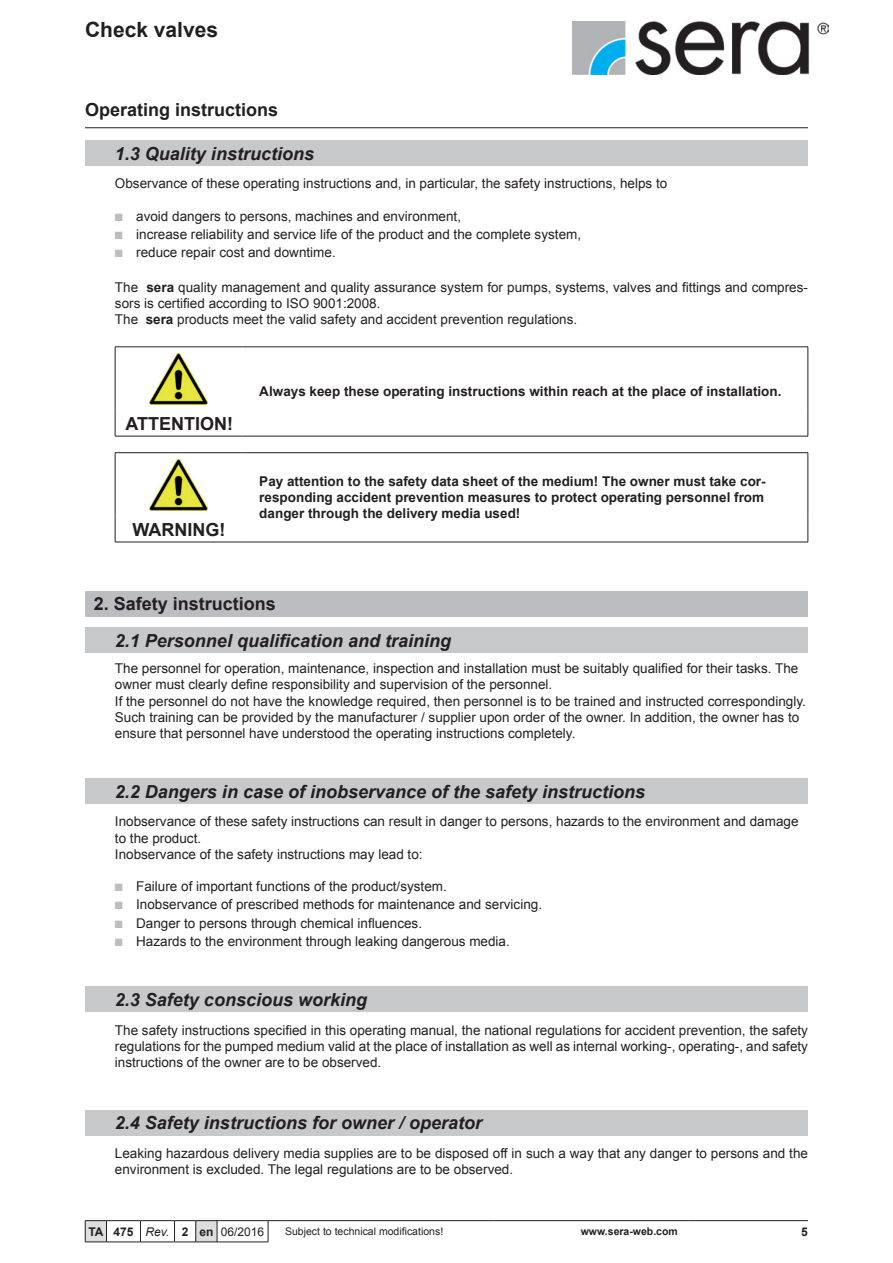
<style>
.page{position:relative;width:893px;height:1263px;background:#fff}
.page>*{position:absolute;margin:0;border:0;box-sizing:border-box;transform-origin:0 0}
.t1{font:700 21px "Arial";color:#231f20}
.t2{font:italic 700 18px "Arial";color:#231f20}
.t3{font:700 18px "Arial";color:#231f20}
.t4{font:13.5px/16.2px "Arial";color:#231f20}
.t5{font:700 13.5px/16.2px "Arial";color:#231f20;text-align:justify}
.t6{font:700 12px "Arial";color:#231f20}
.t7{font:10.5px "Arial";color:#231f20}
.t8{font:700 10.5px "Arial";color:#231f20}
.s1{color:#bcbdc0}
.s2{font-weight:700}
.s3{font-weight:400;font-style:italic}
.s4{font-weight:400}
</style>
<div class="page">
<hr style="left:285px;top:1220px;width:208px;height:1px;background:#231f20">
<hr style="left:493px;top:1220px;width:196px;height:1px;background:#231f20">
<hr style="left:689px;top:1220px;width:119px;height:1px;background:#231f20">
<hr style="left:106px;top:1220px;width:35px;height:1px;background:#231f20">
<hr style="left:141px;top:1220px;width:34px;height:1px;background:#231f20">
<svg style="left:140px;top:1221px;width:1px;height:21px"></svg>
<hr style="left:217px;top:1220px;width:51px;height:1px;background:#231f20">
<svg style="left:268px;top:1220px;width:17px;height:22px"></svg>
<hr style="left:106px;top:1242px;width:35px;height:1px;background:#231f20">
<hr style="left:141px;top:1242px;width:34px;height:1px;background:#231f20">
<svg style="left:174px;top:1220px;width:44px;height:23px"></svg>
<hr style="left:217px;top:1242px;width:51px;height:1px;background:#231f20">
<svg style="left:85px;top:1220px;width:22px;height:23px"></svg>
<img style="left:573px;top:21px;width:255px;height:54px">
<hr style="left:85px;top:127px;width:723px;height:1px;background:#231f20">
<hr style="left:115px;top:347px;width:128px;height:1px;background:#231f20">
<hr style="left:115px;top:347px;width:1px;height:64px;background:#231f20">
<hr style="left:243px;top:347px;width:565px;height:1px;background:#231f20">
<hr style="left:808px;top:347px;width:1px;height:64px;background:#231f20">
<svg style="left:115px;top:411px;width:1px;height:25px"></svg>
<svg style="left:808px;top:411px;width:1px;height:25px"></svg>
<hr style="left:115px;top:436px;width:128px;height:1px;background:#231f20">
<hr style="left:243px;top:436px;width:565px;height:1px;background:#231f20">
<img style="left:149px;top:353px;width:58px;height:51px">
<hr style="left:115px;top:452px;width:128px;height:1px;background:#231f20">
<hr style="left:115px;top:453px;width:1px;height:63px;background:#231f20">
<hr style="left:243px;top:452px;width:565px;height:1px;background:#231f20">
<hr style="left:808px;top:453px;width:1px;height:63px;background:#231f20">
<svg style="left:115px;top:516px;width:1px;height:26px"></svg>
<svg style="left:808px;top:516px;width:1px;height:26px"></svg>
<hr style="left:115px;top:542px;width:128px;height:1px;background:#231f20">
<hr style="left:243px;top:542px;width:565px;height:1px;background:#231f20">
<img style="left:149px;top:459px;width:58px;height:51px">
<div style="left:85px;top:140px;width:723px;height:26px;background:#c7c8ca"></div>
<div style="left:85px;top:1110px;width:723px;height:25px;background:#c7c8ca"></div>
<div style="left:85px;top:986px;width:723px;height:26px;background:#c7c8ca"></div>
<div style="left:85px;top:778px;width:723px;height:26px;background:#c7c8ca"></div>
<div style="left:85px;top:627px;width:723px;height:26px;background:#c7c8ca"></div>
<div style="left:85px;top:591px;width:723px;height:26px;background:#bcbdc0"></div>
<h1 class="t1" style="left:85px;top:15px;width:135px">Check valves</h1>
<h2 class="t3" style="left:85px;top:98px;width:195px">Operating instructions</h2>
<h2 class="t2" style="left:115px;top:141px;width:201px">1.3 Quality instructions</h2>
<p class="t4" style="left:115px;top:176px;width:554px">Observance of these operating instructions and, in particular, the safety instructions, helps to</p>
<p class="t4" style="left:115px;top:208px;width:348px"><span class="s1">■</span> avoid dangers to persons, machines and environment,</p>
<p class="t4" style="left:115px;top:226px;width:468px"><span class="s1">■</span> increase reliability and service life of the product and the complete system,</p>
<p class="t4" style="left:115px;top:245px;width:222px"><span class="s1">■</span> reduce repair cost and downtime.</p>
<p class="t4" style="left:115px;top:279px;width:695px">The <span class="s2">sera</span> quality management and quality assurance system for pumps, systems, valves and fittings and compres&shy;sors is certified according to ISO 9001:2008.<br>The <span class="s2">sera</span> products meet the valid safety and accident prevention regulations.</p>
<h2 class="t3" style="left:125px;top:411px;width:109px">ATTENTION!</h2>
<h2 class="t3" style="left:132px;top:517px;width:94px">WARNING!</h2>
<p class="t5" style="left:259px;top:384px;width:524px">Always keep these operating instructions within reach at the place of installation.</p>
<p class="t5" style="left:259px;top:474px;width:508px">Pay attention to the safety data sheet of the medium! The owner must take cor&shy;responding accident prevention measures to protect operating personnel from danger through the delivery media used!</p>
<h2 class="t3" style="left:94px;top:592px;width:184px">2. Safety instructions</h2>
<h2 class="t2" style="left:115px;top:628px;width:338px">2.1 Personnel qualification and training</h2>
<p class="t4" style="left:115px;top:660px;width:692px">The personnel for operation, maintenance, inspection and installation must be suitably qualified for their tasks. The owner must clearly define responsibility and supervision of the personnel.<br>If the personnel do not have the knowledge required, then personnel is to be trained and instructed correspondingly.<br>Such training can be provided by the manufacturer / supplier upon order of the owner. In addition, the owner has to ensure that personnel have understood the operating instructions completely.</p>
<h2 class="t2" style="left:115px;top:779px;width:532px">2.2 Dangers in case of inobservance of the safety instructions</h2>
<p class="t4" style="left:115px;top:814px;width:685px">Inobservance of these safety instructions can result in danger to persons, hazards to the environment and damage to the product.<br>Inobservance of the safety instructions may lead to:</p>
<p class="t4" style="left:115px;top:878px;width:333px"><span class="s1">■</span> Failure of important functions of the product/system.</p>
<p class="t4" style="left:115px;top:897px;width:429px"><span class="s1">■</span> Inobservance of prescribed methods for maintenance and servicing.</p>
<p class="t4" style="left:115px;top:915px;width:309px"><span class="s1">■</span> Danger to persons through chemical influences.</p>
<p class="t4" style="left:115px;top:933px;width:396px"><span class="s1">■</span> Hazards to the environment through leaking dangerous media.</p>
<h2 class="t2" style="left:115px;top:987px;width:254px">2.3 Safety conscious working</h2>
<p class="t4" style="left:115px;top:1022px;width:695px;text-align:justify">The safety instructions specified in this operating manual, the national regulations for accident prevention, the safety regulations for the pumped medium valid at the place of installation as well as internal working-, operating-, and safety instructions of the owner are to be observed.</p>
<h2 class="t2" style="left:115px;top:1111px;width:369px">2.4 Safety instructions for owner / operator</h2>
<p class="t4" style="left:115px;top:1145px;width:695px">Leaking hazardous delivery media supplies are to be disposed off in such a way that any danger to persons and the environment is excluded. The legal regulations are to be observed.</p>
<p class="t6" style="left:89px;top:1223px;width:177px">TA 475 <span class="s3">Rev.</span> 2 en <span class="s4">06/2016</span></p>
<p class="t7" style="left:285px;top:1224px;width:160px">Subject to technical modifications!</p>
<p class="t6" style="left:801px;top:1223px;width:8px">5</p>
<p class="t8" style="left:581px;top:1224px;width:99px">www.sera-web.com</p>
</div>
